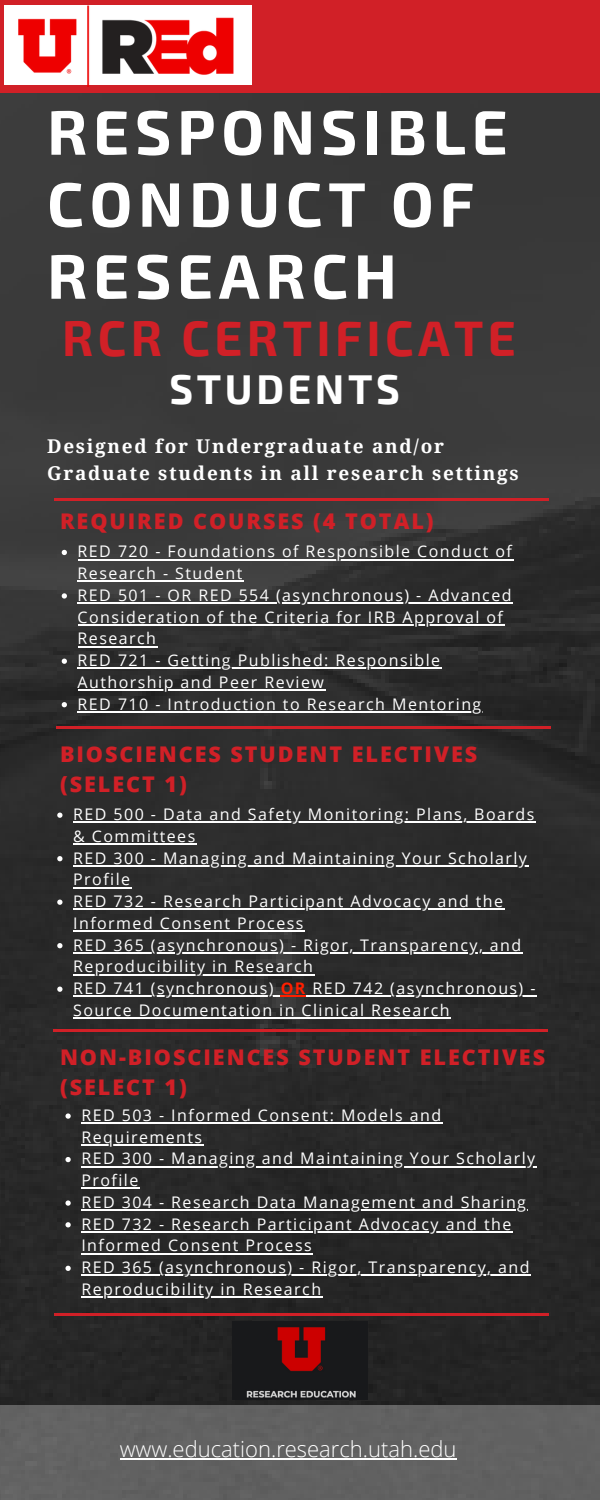
<style>
.page{position:relative;width:600px;height:1500px;background:#fff}
.page>*{position:absolute;margin:0;border:0;box-sizing:border-box;transform-origin:0 0}
.t1{font:700 62.8px/72px "Exo 2";letter-spacing:.09em;color:#fff}
.t2{font:700 48.8px "Exo 2";letter-spacing:.09em;color:#d12027}
.t3{font:700 40.8px "Exo 2";letter-spacing:.09em;color:#fff}
.t4{font:300 22px "Open Sans";color:#fff}
.t5{font:800 21.6px/30px "Open Sans";letter-spacing:.09em;color:#d12027}
.t6{font:700 19px/26.2px "Droid Serif";letter-spacing:.09em;color:#fff}
.t7{font:16px/21.8px "Open Sans";letter-spacing:.09em;color:#fff}
.s1{font-weight:700;color:#ff1f00}
</style>
<div class="page">
<img style="left:0;top:93px;width:600px;height:1312px">
<div style="left:0;top:1405px;width:600px;height:95px;background:#616161"></div>
<div style="left:0;top:0;width:600px;height:93px;background:#d12027"></div>
<hr style="left:54px;top:498px;width:494px;height:3px;background:#d12027">
<hr style="left:56px;top:726px;width:494px;height:3px;background:#d12027">
<hr style="left:53px;top:1030px;width:494px;height:2px;background:#d12027">
<hr style="left:54px;top:1313px;width:494px;height:3px;background:#d12027">
<div style="left:4px;top:5px;width:248px;height:79px;background:#fff"></div>
<img style="left:18px;top:5px;width:215px;height:81px">
<svg style="left:62px;top:550px;width:5px;height:5px"></svg>
<hr style="left:78px;top:559px;width:435px;height:1px;background:#fff">
<hr style="left:78px;top:581px;width:166px;height:1px;background:#fff">
<svg style="left:62px;top:593px;width:5px;height:6px"></svg>
<hr style="left:78px;top:602px;width:435px;height:2px;background:#fff">
<hr style="left:78px;top:624px;width:427px;height:2px;background:#fff">
<hr style="left:78px;top:646px;width:80px;height:1px;background:#fff">
<svg style="left:62px;top:659px;width:5px;height:5px"></svg>
<hr style="left:78px;top:668px;width:364px;height:1px;background:#fff">
<hr style="left:78px;top:689px;width:247px;height:2px;background:#fff">
<svg style="left:62px;top:702px;width:5px;height:5px"></svg>
<hr style="left:78px;top:711px;width:405px;height:2px;background:#fff">
<img style="left:232px;top:1321px;width:136px;height:78px">
<svg style="left:65px;top:1113px;width:6px;height:6px"></svg>
<hr style="left:81px;top:1122px;width:362px;height:2px;background:#fff">
<hr style="left:81px;top:1144px;width:123px;height:2px;background:#fff">
<svg style="left:65px;top:1157px;width:6px;height:5px"></svg>
<hr style="left:81px;top:1166px;width:456px;height:1px;background:#fff">
<hr style="left:81px;top:1188px;width:59px;height:1px;background:#fff">
<svg style="left:65px;top:1200px;width:6px;height:6px"></svg>
<hr style="left:81px;top:1209px;width:446px;height:2px;background:#fff">
<svg style="left:65px;top:1222px;width:6px;height:5px"></svg>
<hr style="left:81px;top:1231px;width:432px;height:2px;background:#fff">
<hr style="left:81px;top:1253px;width:232px;height:1px;background:#fff">
<svg style="left:65px;top:1266px;width:6px;height:5px"></svg>
<hr style="left:81px;top:1275px;width:450px;height:1px;background:#fff">
<hr style="left:81px;top:1296px;width:242px;height:2px;background:#fff">
<svg style="left:57px;top:813px;width:5px;height:5px"></svg>
<hr style="left:73px;top:822px;width:463px;height:1px;background:#fff">
<hr style="left:73px;top:843px;width:124px;height:2px;background:#fff">
<svg style="left:57px;top:856px;width:5px;height:5px"></svg>
<hr style="left:73px;top:865px;width:455px;height:2px;background:#fff">
<hr style="left:73px;top:887px;width:59px;height:1px;background:#fff">
<svg style="left:57px;top:900px;width:5px;height:5px"></svg>
<hr style="left:73px;top:909px;width:432px;height:1px;background:#fff">
<hr style="left:73px;top:930px;width:232px;height:2px;background:#fff">
<svg style="left:57px;top:943px;width:5px;height:5px"></svg>
<hr style="left:73px;top:952px;width:450px;height:2px;background:#fff">
<hr style="left:73px;top:974px;width:241px;height:1px;background:#fff">
<svg style="left:57px;top:987px;width:5px;height:5px"></svg>
<hr style="left:73px;top:996px;width:208px;height:1px;background:#fff">
<svg style="left:281px;top:996px;width:26px;height:1px"></svg>
<hr style="left:307px;top:996px;width:230px;height:1px;background:#fff">
<hr style="left:73px;top:1017px;width:378px;height:2px;background:#fff">
<hr style="left:120px;top:1458px;width:336px;height:2px;background:#fff">
<p class="t1" style="left:47px;top:93px;width:462px">RESPONSIBLE<br>CONDUCT OF<br>RESEARCH</p>
<p class="t2" style="left:62px;top:307px;width:455px">RCR CERTIFICATE</p>
<p class="t3" style="left:169px;top:363px;width:232px">STUDENTS</p>
<p class="t6" style="left:47px;top:434px;width:473px">Designed for Undergraduate and/or<br>Graduate students in all research settings</p>
<h3 class="t5" style="left:60px;top:505px;width:375px">REQUIRED COURSES (4 TOTAL)</h3>
<h1 class="t7" style="left:78px;top:540px;width:436px">RED 720 - Foundations of Responsible Conduct of<br>Research - Student</h1>
<h4 class="t7" style="left:78px;top:584px;width:435px">RED 501 - OR RED 554 (asynchronous) - Advanced</h4>
<h2 class="t7" style="left:78px;top:605px;width:427px">Consideration of the Criteria for IRB Approval of<br>Research<br>RED 721 - Getting Published: Responsible</h2>
<p class="t7" style="left:78px;top:671px;width:405px">Authorship and Peer Review<br>RED 710 - Introduction to Research Mentoring</p>
<h3 class="t5" style="left:60px;top:738px;width:419px">BIOSCIENCES STUDENT ELECTIVES (SELECT 1)</h3>
<h2 class="t7" style="left:73px;top:803px;width:463px">RED 500 - Data and Safety Monitoring: Plans, Boards &amp; Committees</h2>
<p class="t7" style="left:73px;top:846px;width:455px">RED 300 - Managing and Maintaining Your Scholarly<br>Profile</p>
<p class="t7" style="left:73px;top:890px;width:432px">RED 732 - Research Participant Advocacy and the<br>Informed Consent Process</p>
<p class="t7" style="left:73px;top:933px;width:450px">RED 365 (asynchronous) - Rigor, Transparency, and</p>
<p class="t7" style="left:73px;top:955px;width:464px">Reproducibility in Research<br>RED 741 (synchronous) <span class="s1">OR</span> RED 742 (asynchronous) -</p>
<p class="t7" style="left:73px;top:999px;width:378px">Source Documentation in Clinical Research</p>
<h3 class="t5" style="left:60px;top:1041px;width:487px">NON-BIOSCIENCES STUDENT ELECTIVES (SELECT 1)</h3>
<h2 class="t7" style="left:81px;top:1104px;width:361px">RED 503 - Informed Consent: Models and</h2>
<p class="t7" style="left:81px;top:1126px;width:455px">Requirements<br>RED 300 - Managing and Maintaining Your Scholarly</p>
<p class="t7" style="left:81px;top:1169px;width:446px">Profile<br>RED 304 - Research Data Management and Sharing</p>
<p class="t7" style="left:81px;top:1213px;width:432px">RED 732 - Research Participant Advocacy and the<br>Informed Consent Process</p>
<p class="t7" style="left:81px;top:1256px;width:450px">RED 365 (asynchronous) - Rigor, Transparency, and</p>
<p class="t7" style="left:81px;top:1278px;width:241px">Reproducibility in Research</p>
<h3 class="t4" style="left:120px;top:1433px;width:338px">www.education.research.utah.edu</h3>
</div>
